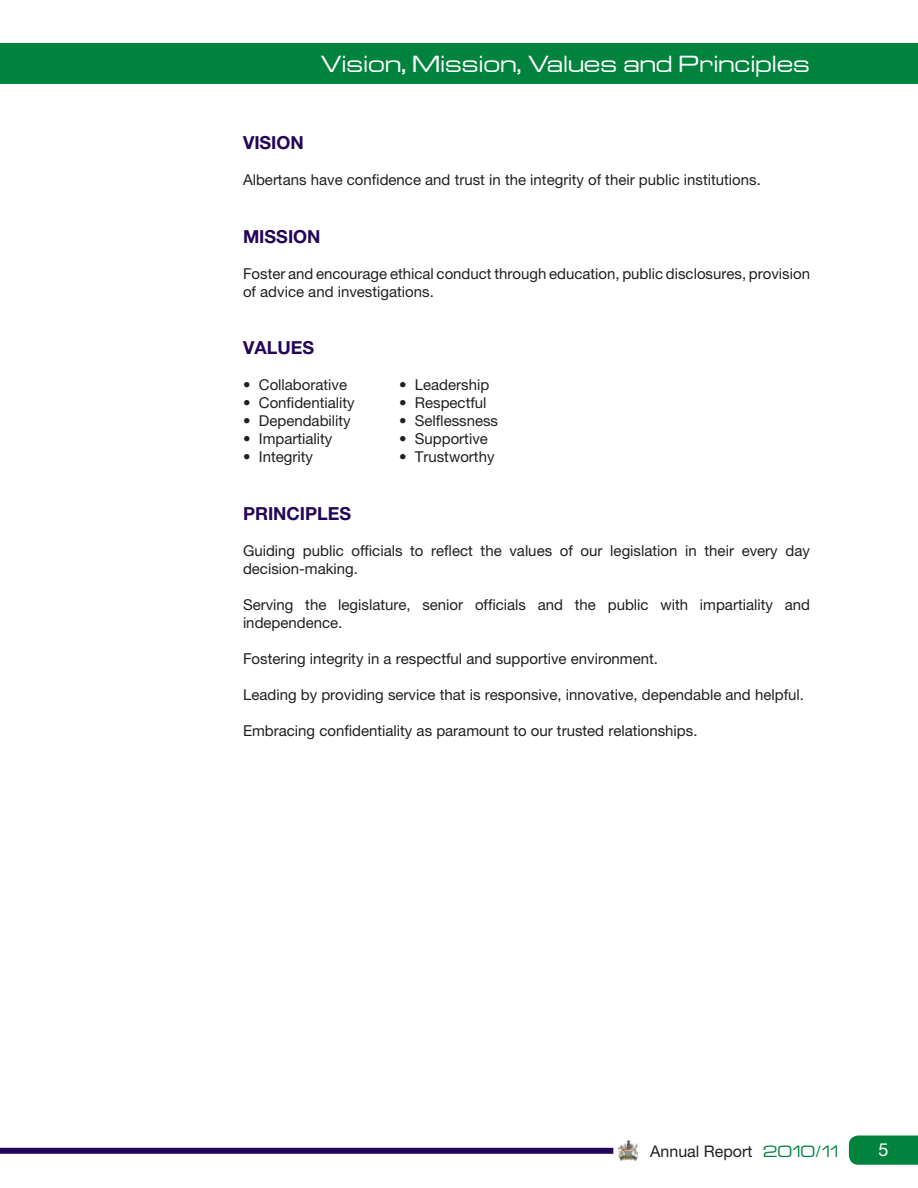
<style>
.page{position:relative;width:918px;height:1188px;background:#fff}
.page>*{position:absolute;margin:0;border:0;box-sizing:border-box;transform-origin:0 0}
.t1{font:21px "Euro Technic Ext";color:#fff}
.t2{font:700 18px "Helvetica Neue";color:#230658}
.t3{font:18px "Helvetica Neue";color:#fff}
.t4{font:16.05px "Helvetica Neue";color:#231f20}
.t5{font:15px/18px "Helvetica Neue";color:#231f20}
.s1{font-family:"Euro Technic Ext";font-size:14.7px;color:#00843d}
</style>
<div class="page">
<div style="left:0;top:1148px;width:613px;height:6px;background:#230658"></div>
<div style="left:849px;top:1136px;width:69px;height:29px;background:#00843d"></div>
<img style="left:618px;top:1140px;width:19px;height:20px">
<div style="left:0;top:43px;width:918px;height:41px;background:#00843d"></div>
<h1 class="t1" style="left:320px;top:51px;width:491px">Vision, Mission, Values and Principles</h1>
<p class="t2" style="left:243px;top:132px;width:22px">VISION</p>
<p class="t5" style="left:243px;top:171px;width:519px">Albertans have confidence and trust in the integrity of their public institutions.</p>
<p class="t2" style="left:243px;top:225px;width:79px">MISSION</p>
<p class="t5" style="left:243px;top:264px;width:569px">Foster and encourage ethical conduct through education, public disclosures, provision of advice and investigations.</p>
<p class="t2" style="left:243px;top:337px;width:73px">VALUES</p>
<p class="t5" style="left:243px;top:376px;width:106px">• Collaborative</p>
<p class="t5" style="left:399px;top:376px;width:92px">• Leadership</p>
<p class="t5" style="left:243px;top:394px;width:113px">• Confidentiality</p>
<p class="t5" style="left:399px;top:394px;width:89px">• Respectful</p>
<p class="t5" style="left:243px;top:412px;width:109px">• Dependability</p>
<p class="t5" style="left:399px;top:412px;width:101px">• Selflessness</p>
<p class="t5" style="left:243px;top:430px;width:91px">• Impartiality</p>
<p class="t5" style="left:399px;top:430px;width:90px">• Supportive</p>
<p class="t5" style="left:243px;top:448px;width:72px">• Integrity</p>
<p class="t5" style="left:399px;top:448px;width:97px">• Trustworthy</p>
<p class="t2" style="left:243px;top:502px;width:24px">PRINCIPLES</p>
<p class="t5" style="left:243px;top:541px;width:568px">Guiding public officials to reflect the values of our legislation in their every day decision-making.</p>
<p class="t5" style="left:243px;top:595px;width:569px">Serving the legislature, senior officials and the public with impartiality and independence.</p>
<p class="t5" style="left:243px;top:649px;width:417px">Fostering integrity in a respectful and supportive environment.</p>
<p class="t5" style="left:243px;top:685px;width:562px">Leading by providing service that is responsive, innovative, dependable and helpful.</p>
<p class="t5" style="left:243px;top:721px;width:456px">Embracing confidentiality as paramount to our trusted relationships.</p>
<p class="t4" style="left:650px;top:1142px;width:189px">Annual Report <span class="s1">2010/11</span></p>
<p class="t3" style="left:878px;top:1139px;width:12px">5</p>
</div>
